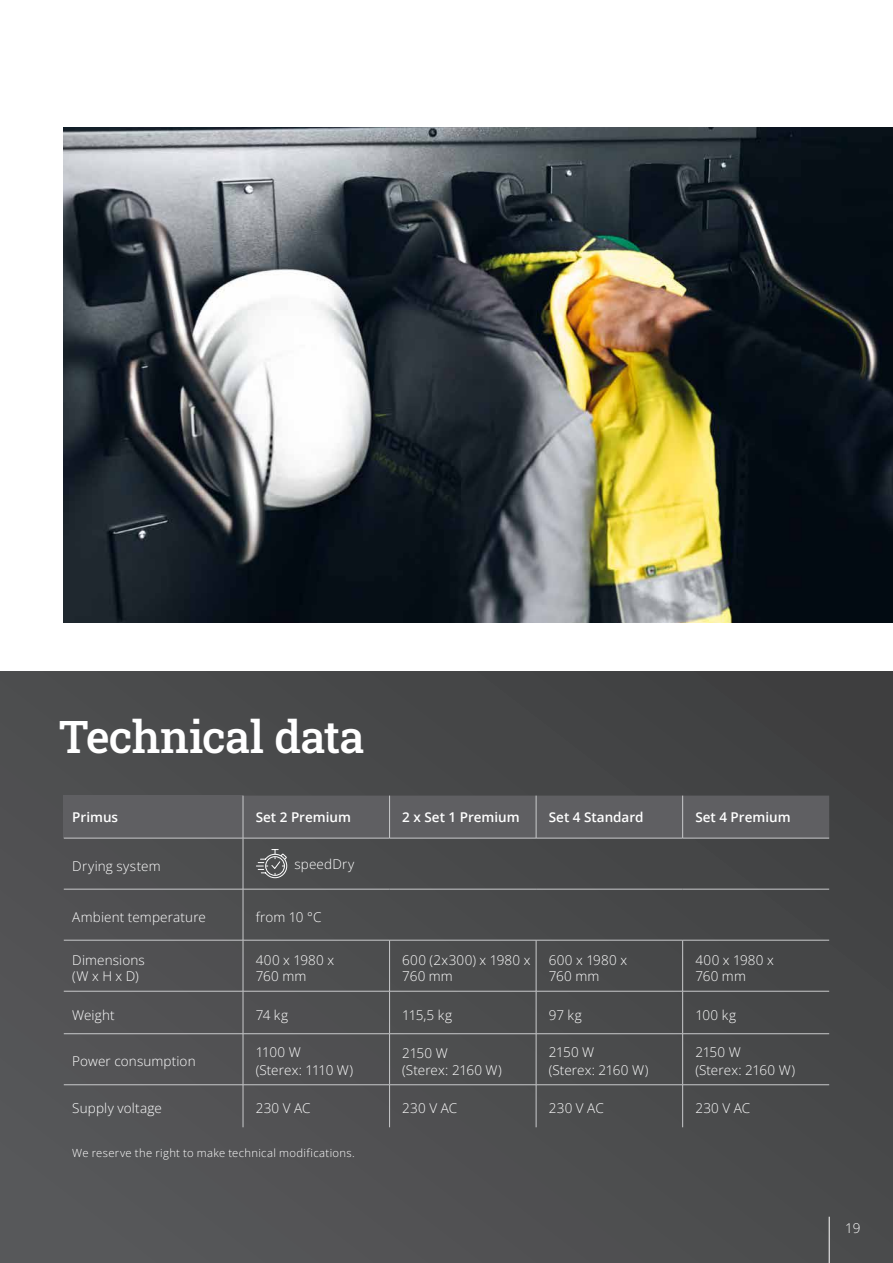
<style>
.page{position:relative;width:893px;height:1263px;background:#fff}
.page>*{position:absolute;margin:0;border:0;box-sizing:border-box;transform-origin:0 0}
.t1{font:45px "Roboto Slab";letter-spacing:-.015em;color:#fff}
.t2{font:13.5px/16.5px "Open Sans";letter-spacing:.01em;color:#fff}
.t3{font:600 13.5px "Open Sans";color:#fff}
.t4{font:11.25px "Open Sans";letter-spacing:.03em;color:#fff}
</style>
<div class="page">
<div style="left:0;top:672px;width:893px;height:591px;background:#4b4c4d"></div>
<img style="left:64px;top:128px;width:829px;height:495px">
<div style="left:64px;top:795px;width:179px;height:43px;background:#5f5f62"></div>
<div style="left:243px;top:795px;width:586px;height:43px;background:#5f5f62"></div>
<hr style="left:64px;top:838px;width:179px;height:1px;background:#c9cacc">
<hr style="left:243px;top:838px;width:147px;height:1px;background:#c9cacc">
<hr style="left:390px;top:838px;width:146px;height:1px;background:#c9cacc">
<hr style="left:536px;top:838px;width:147px;height:1px;background:#c9cacc">
<hr style="left:683px;top:838px;width:146px;height:1px;background:#c9cacc">
<hr style="left:64px;top:889px;width:179px;height:1px;background:#c9cacc">
<hr style="left:243px;top:889px;width:147px;height:1px;background:#c9cacc">
<hr style="left:390px;top:889px;width:146px;height:1px;background:#c9cacc">
<hr style="left:536px;top:889px;width:147px;height:1px;background:#c9cacc">
<hr style="left:683px;top:889px;width:146px;height:1px;background:#c9cacc">
<hr style="left:64px;top:940px;width:179px;height:1px;background:#c9cacc">
<hr style="left:243px;top:940px;width:147px;height:1px;background:#c9cacc">
<hr style="left:390px;top:940px;width:146px;height:1px;background:#c9cacc">
<hr style="left:536px;top:940px;width:147px;height:1px;background:#c9cacc">
<hr style="left:683px;top:940px;width:146px;height:1px;background:#c9cacc">
<hr style="left:64px;top:991px;width:179px;height:1px;background:#c9cacc">
<hr style="left:243px;top:991px;width:147px;height:1px;background:#c9cacc">
<hr style="left:390px;top:991px;width:146px;height:1px;background:#c9cacc">
<hr style="left:536px;top:991px;width:147px;height:1px;background:#c9cacc">
<hr style="left:683px;top:991px;width:146px;height:1px;background:#c9cacc">
<hr style="left:64px;top:1033px;width:179px;height:1px;background:#c9cacc">
<hr style="left:243px;top:1033px;width:147px;height:1px;background:#c9cacc">
<hr style="left:390px;top:1033px;width:146px;height:1px;background:#c9cacc">
<hr style="left:536px;top:1033px;width:147px;height:1px;background:#c9cacc">
<hr style="left:683px;top:1033px;width:146px;height:1px;background:#c9cacc">
<hr style="left:64px;top:1084px;width:179px;height:1px;background:#c9cacc">
<hr style="left:243px;top:1084px;width:147px;height:1px;background:#c9cacc">
<hr style="left:390px;top:1084px;width:146px;height:1px;background:#c9cacc">
<hr style="left:536px;top:1084px;width:147px;height:1px;background:#c9cacc">
<hr style="left:683px;top:1084px;width:146px;height:1px;background:#c9cacc">
<hr style="left:243px;top:796px;width:1px;height:42px;background:#c9cacc">
<hr style="left:389px;top:796px;width:1px;height:42px;background:#c9cacc">
<hr style="left:536px;top:796px;width:1px;height:42px;background:#c9cacc">
<hr style="left:682px;top:796px;width:1px;height:42px;background:#c9cacc">
<hr style="left:243px;top:838px;width:1px;height:51px;background:#c9cacc">
<hr style="left:243px;top:889px;width:1px;height:51px;background:#c9cacc">
<hr style="left:243px;top:940px;width:1px;height:51px;background:#c9cacc">
<hr style="left:389px;top:940px;width:1px;height:51px;background:#c9cacc">
<hr style="left:536px;top:940px;width:1px;height:51px;background:#c9cacc">
<hr style="left:682px;top:940px;width:1px;height:51px;background:#c9cacc">
<hr style="left:243px;top:991px;width:1px;height:42px;background:#c9cacc">
<hr style="left:389px;top:991px;width:1px;height:42px;background:#c9cacc">
<hr style="left:536px;top:991px;width:1px;height:42px;background:#c9cacc">
<hr style="left:682px;top:991px;width:1px;height:42px;background:#c9cacc">
<hr style="left:243px;top:1034px;width:1px;height:50px;background:#c9cacc">
<hr style="left:389px;top:1034px;width:1px;height:50px;background:#c9cacc">
<hr style="left:536px;top:1034px;width:1px;height:50px;background:#c9cacc">
<hr style="left:682px;top:1034px;width:1px;height:50px;background:#c9cacc">
<hr style="left:243px;top:1085px;width:1px;height:42px;background:#c9cacc">
<hr style="left:389px;top:1085px;width:1px;height:42px;background:#c9cacc">
<hr style="left:536px;top:1085px;width:1px;height:42px;background:#c9cacc">
<hr style="left:682px;top:1085px;width:1px;height:42px;background:#c9cacc">
<svg style="left:256px;top:849px;width:31px;height:29px"></svg>
<hr style="left:829px;top:1217px;width:1px;height:46px;background:#fff">
<h1 class="t1" style="left:59px;top:706px;width:307px">Technical data</h1>
<p class="t3" style="left:72px;top:808px;width:47px">Primus</p>
<p class="t3" style="left:256px;top:808px;width:97px">Set 2 Premium</p>
<p class="t3" style="left:402px;top:808px;width:119px">2 x Set 1 Premium</p>
<p class="t3" style="left:549px;top:808px;width:96px">Set 4 Standard</p>
<p class="t3" style="left:695px;top:808px;width:97px">Set 4 Premium</p>
<p class="t2" style="left:72px;top:857px;width:90px">Drying system</p>
<p class="t2" style="left:294px;top:856px;width:62px">speedDry</p>
<p class="t2" style="left:72px;top:908px;width:135px">Ambient temperature</p>
<p class="t2" style="left:256px;top:908px;width:67px">from 10 °C</p>
<p class="t2" style="left:72px;top:951px;width:74px">Dimensions (W x H x D)</p>
<p class="t2" style="left:256px;top:951px;width:80px">400 x 1980 x<br>760 mm</p>
<p class="t2" style="left:402px;top:951px;width:130px">600 (2x300) x 1980 x<br>760 mm</p>
<p class="t2" style="left:549px;top:951px;width:80px">600 x 1980 x<br>760 mm</p>
<p class="t2" style="left:695px;top:951px;width:80px">400 x 1980 x<br>760 mm</p>
<p class="t2" style="left:72px;top:1006px;width:44px">Weight</p>
<p class="t2" style="left:256px;top:1006px;width:34px">74 kg</p>
<p class="t2" style="left:402px;top:1006px;width:51px">115,5 kg</p>
<p class="t2" style="left:549px;top:1006px;width:34px">97 kg</p>
<p class="t2" style="left:695px;top:1006px;width:42px">100 kg</p>
<p class="t2" style="left:72px;top:1053px;width:125px">Power consumption</p>
<p class="t2" style="left:256px;top:1043px;width:99px;line-height:18px">1100 W<br>(Sterex: 1110 W)</p>
<p class="t2" style="left:402px;top:1045px;width:101px">2150 W<br>(Sterex: 2160 W)</p>
<p class="t2" style="left:549px;top:1043px;width:101px;line-height:18px">2150 W<br>(Sterex: 2160 W)</p>
<p class="t2" style="left:695px;top:1043px;width:101px;line-height:18px">2150 W<br>(Sterex: 2160 W)</p>
<p class="t2" style="left:72px;top:1100px;width:91px">Supply voltage</p>
<p class="t2" style="left:256px;top:1100px;width:56px">230 V AC</p>
<p class="t2" style="left:402px;top:1100px;width:56px">230 V AC</p>
<p class="t2" style="left:549px;top:1100px;width:56px">230 V AC</p>
<p class="t2" style="left:695px;top:1100px;width:56px">230 V AC</p>
<p class="t4" style="left:72px;top:1145px;width:284px">We reserve the right to make technical modifications.</p>
<p class="t2" style="left:845px;top:1219px;width:17px">19</p>
</div>
